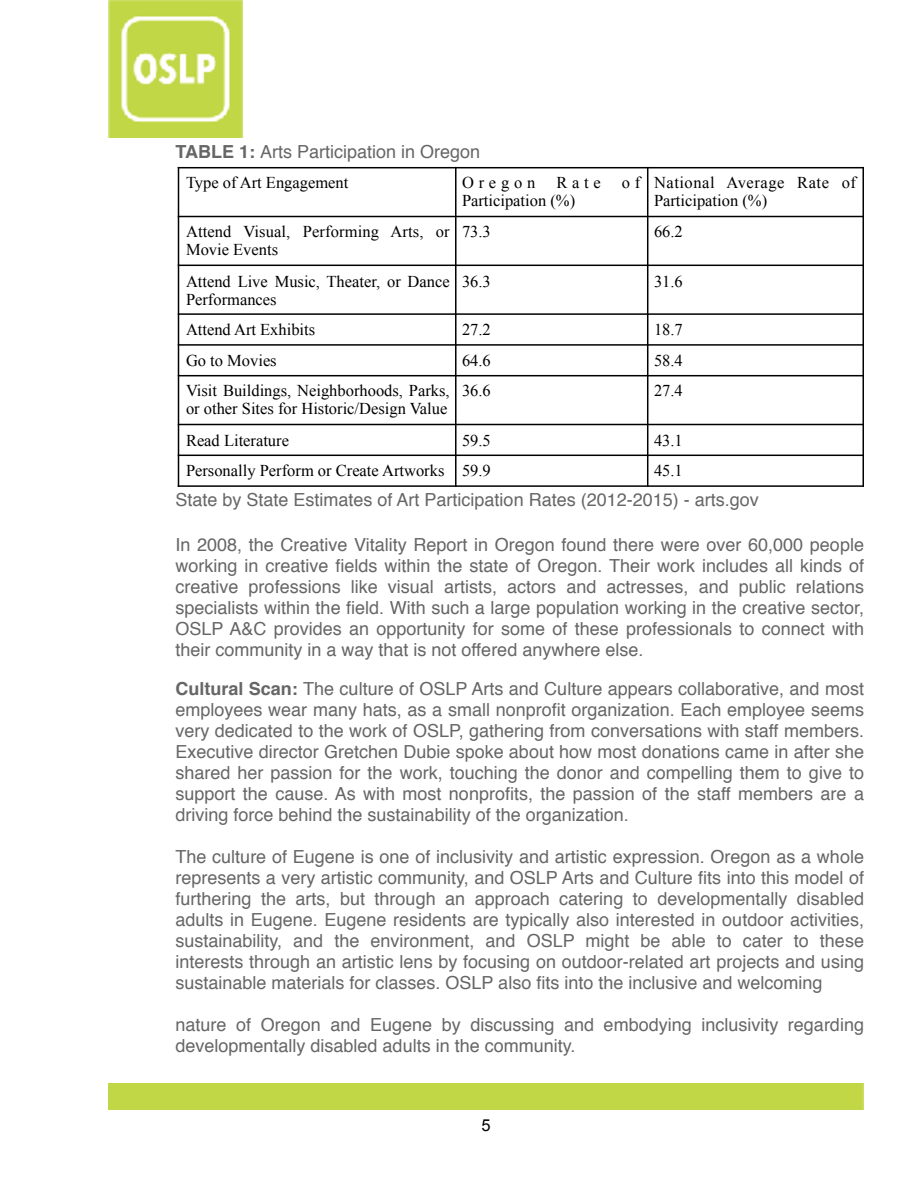
<style>
.page{position:relative;width:918px;height:1188px;background:#fff}
.page>*{position:absolute;margin:0;border:0;box-sizing:border-box;transform-origin:0 0}
.t1{font:18px/21px "Helvetica";color:#666;text-align:justify}
.t2{font:16.5px/18px "Times New Roman";color:#000}
.t3{font:16.5px/18px "Times New Roman";letter-spacing:.035em;color:#000}
.t4{font:16.5px "Arial";color:#000}
.s1{font-weight:700}
</style>
<div class="page">
<img style="left:108px;top:0;width:135px;height:138px">
<hr style="left:455px;top:167px;width:2px;height:320px;background:#000">
<hr style="left:647px;top:167px;width:1px;height:320px;background:#000">
<hr style="left:178px;top:216px;width:686px;height:1px;background:#000">
<hr style="left:178px;top:265px;width:686px;height:1px;background:#000">
<hr style="left:178px;top:313px;width:686px;height:2px;background:#000">
<hr style="left:178px;top:344px;width:686px;height:2px;background:#000">
<hr style="left:178px;top:375px;width:686px;height:1px;background:#000">
<hr style="left:178px;top:424px;width:686px;height:1px;background:#000">
<hr style="left:178px;top:455px;width:686px;height:1px;background:#000">
<hr style="left:178px;top:167px;width:1px;height:320px;background:#000">
<hr style="left:863px;top:167px;width:1px;height:320px;background:#000">
<hr style="left:178px;top:167px;width:686px;height:1px;background:#000">
<hr style="left:178px;top:485px;width:686px;height:2px;background:#000">
<div style="left:108px;top:1083px;width:756px;height:27px;background:#c1d745"></div>
<p class="t1" style="left:176px;top:142px;width:306px"><span class="s1">TABLE 1:</span> Arts Participation in Oregon</p>
<p class="t2" style="left:186px;top:173px;width:164px">Type of Art Engagement</p>
<p class="t2" style="left:462px;top:173px;width:75px">Oregon</p>
<p class="t2" style="left:556px;top:173px;width:46px">Rate</p>
<p class="t2" style="left:622px;top:173px;width:20px">o f</p>
<p class="t2" style="left:462px;top:191px;width:115px">Participation (%)</p>
<p class="t3" style="left:654px;top:173px;width:204px">National Average Rate of<br>Participation (%)</p>
<p class="t2" style="left:186px;top:222px;width:265px">Attend Visual, Performing Arts, or<br>Movie Events</p>
<p class="t2" style="left:462px;top:222px;width:30px">73.3</p>
<p class="t2" style="left:654px;top:222px;width:30px">66.2</p>
<p class="t2" style="left:186px;top:272px;width:265px">Attend Live Music, Theater, or Dance<br>Performances</p>
<p class="t2" style="left:462px;top:272px;width:30px">36.3</p>
<p class="t2" style="left:654px;top:272px;width:30px">31.6</p>
<p class="t2" style="left:186px;top:320px;width:131px">Attend Art Exhibits</p>
<p class="t2" style="left:462px;top:320px;width:30px">27.2</p>
<p class="t2" style="left:654px;top:320px;width:30px">18.7</p>
<p class="t2" style="left:186px;top:351px;width:92px">Go to Movies</p>
<p class="t2" style="left:462px;top:351px;width:30px">64.6</p>
<p class="t2" style="left:654px;top:351px;width:30px">58.4</p>
<p class="t2" style="left:186px;top:381px;width:265px">Visit Buildings, Neighborhoods, Parks, or other Sites for Historic/Design Value</p>
<p class="t2" style="left:462px;top:381px;width:30px">36.6</p>
<p class="t2" style="left:654px;top:381px;width:30px">27.4</p>
<p class="t2" style="left:186px;top:431px;width:105px">Read Literature</p>
<p class="t2" style="left:462px;top:431px;width:30px">59.5</p>
<p class="t2" style="left:654px;top:431px;width:30px">43.1</p>
<p class="t2" style="left:186px;top:461px;width:306px">Personally Perform or Create Artworks 59.9</p>
<p class="t2" style="left:654px;top:461px;width:30px">45.1</p>
<p class="t1" style="left:176px;top:490px;width:585px">State by State Estimates of Art Participation Rates (2012-2015) - arts.gov</p>
<p class="t1" style="left:176px;top:535px;width:690px">In 2008, the Creative Vitality Report in Oregon found there were over 60,000 people working in creative fields within the state of Oregon. Their work includes all kinds of creative professions like visual artists, actors and actresses, and public relations specialists within the field. With such a large population working in the creative sector, OSLP A&amp;C provides an opportunity for some of these professionals to connect with their community in a way that is not offered anywhere else.</p>
<p class="t1" style="left:176px;top:679px;width:690px"><span class="s1">Cultural Scan:</span> The culture of OSLP Arts and Culture appears collaborative, and most employees wear many hats, as a small nonprofit organization. Each employee seems very dedicated to the work of OSLP, gathering from conversations with staff members.<br>Executive director Gretchen Dubie spoke about how most donations came in after she shared her passion for the work, touching the donor and compelling them to give to support the cause. As with most nonprofits, the passion of the staff members are a driving force behind the sustainability of the organization.</p>
<p class="t1" style="left:176px;top:847px;width:690px">The culture of Eugene is one of inclusivity and artistic expression. Oregon as a whole represents a very artistic community, and OSLP Arts and Culture fits into this model of furthering the arts, but through an approach catering to developmentally disabled adults in Eugene. Eugene residents are typically also interested in outdoor activities, sustainability, and the environment, and OSLP might be able to cater to these interests through an artistic lens by focusing on outdoor-related art projects and using sustainable materials for classes. OSLP also fits into the inclusive and welcoming</p>
<p class="t1" style="left:176px;top:1015px;width:690px">nature of Oregon and Eugene by discussing and embodying inclusivity regarding developmentally disabled adults in the community.</p>
<p class="t4" style="left:482px;top:1116px;width:11px">5</p>
</div>
